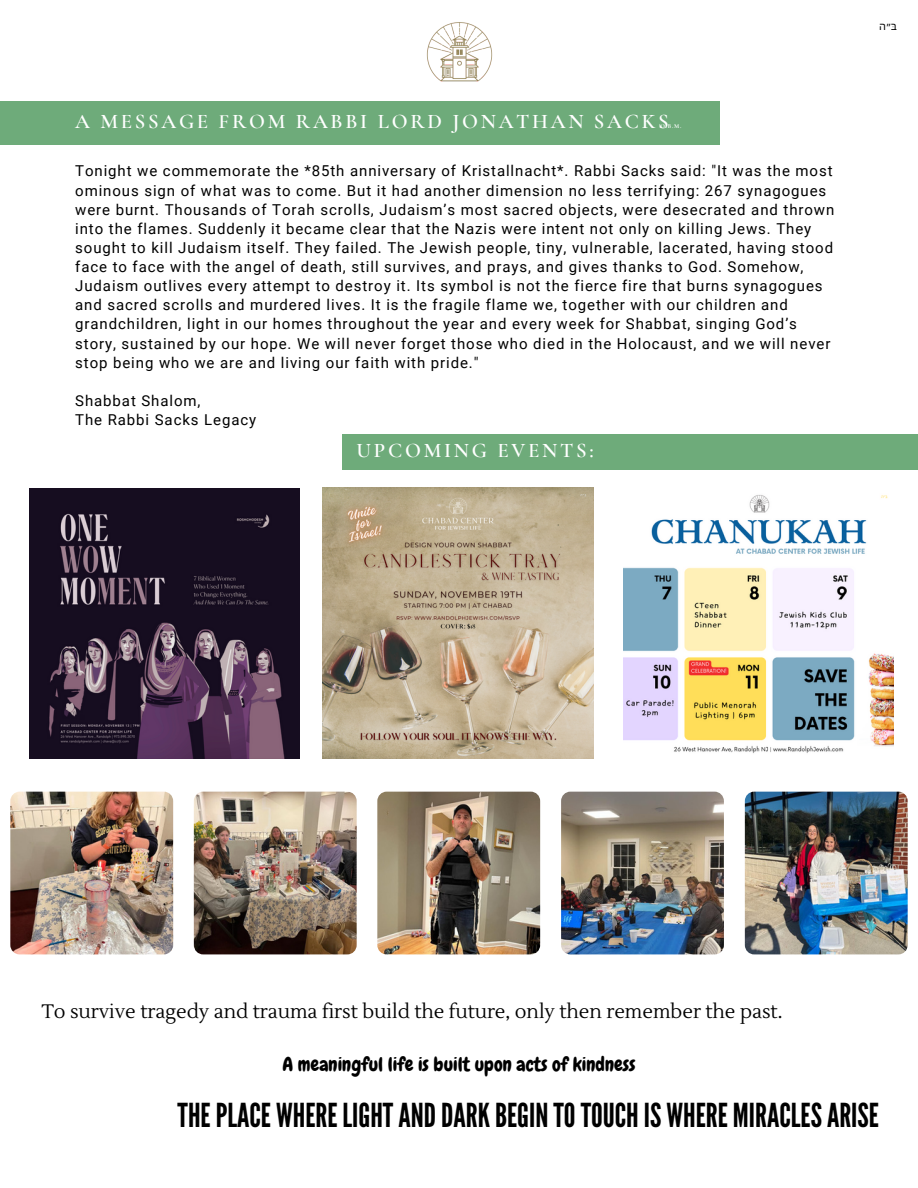
<style>
.page{position:relative;width:918px;height:1188px;background:#fff}
.page>*{position:absolute;margin:0;border:0;box-sizing:border-box;transform-origin:0 0}
.t1{font:33px "League Gothic";color:#000}
.t2{font:600 20.85px "Cormorant Garamond";letter-spacing:.13em;color:#fff}
.t3{font:19.5px "Lustria";color:#000}
.t4{font:19.5px "Chewy";color:#000}
.t5{font:15px/19.2px "Roboto";letter-spacing:.06em;color:#000}
.t6{font:10.5px "Noto Sans Hebrew";color:#000}
.t7{font:700 6px "Cormorant Garamond";color:#fff}
</style>
<div class="page">
<img style="left:426px;top:22px;width:67px;height:60px">
<img style="left:745px;top:792px;width:163px;height:162px;border-radius:9px">
<img style="left:194px;top:792px;width:163px;height:162px;border-radius:9px">
<img style="left:377px;top:792px;width:163px;height:162px;border-radius:9px">
<img style="left:561px;top:792px;width:163px;height:162px;border-radius:9px">
<img style="left:10px;top:792px;width:163px;height:162px;border-radius:9px">
<div style="left:0;top:101px;width:720px;height:43px;background:#6eab7a"></div>
<div style="left:343px;top:434px;width:575px;height:36px;background:#6eab7a"></div>
<img style="left:323px;top:488px;width:271px;height:271px">
<img style="left:624px;top:495px;width:270px;height:258px">
<img style="left:29px;top:489px;width:270px;height:270px">
<p class="t2" style="left:75px;top:108px;width:595px">A MESSAGE FROM RABBI LORD JONATHAN SACKS</p>
<p class="t7" style="left:660px;top:122px;width:22px">O.B.M.</p>
<p class="t5" style="left:75px;top:162px;width:761px">Tonight we commemorate the *85th anniversary of Kristallnacht*. Rabbi Sacks said: "It was the most ominous sign of what was to come. But it had another dimension no less terrifying: 267 synagogues were burnt. Thousands of Torah scrolls, Judaism’s most sacred objects, were desecrated and thrown into the flames. Suddenly it became clear that the Nazis were intent not only on killing Jews. They sought to kill Judaism itself. They failed. The Jewish people, tiny, vulnerable, lacerated, having stood face to face with the angel of death, still survives, and prays, and gives thanks to God. Somehow, Judaism outlives every attempt to destroy it. Its symbol is not the fierce fire that burns synagogues and sacred scrolls and murdered lives. It is the fragile flame we, together with our children and grandchildren, light in our homes throughout the year and every week for Shabbat, singing God’s story, sustained by our hope. We will never forget those who died in the Holocaust, and we will never stop being who we are and living our faith with pride."</p>
<p class="t5" style="left:75px;top:391px;width:127px">Shabbat Shalom,</p>
<p class="t5" style="left:75px;top:410px;width:183px">The Rabbi Sacks Legacy</p>
<p class="t2" style="left:357px;top:438px;width:239px">UPCOMING EVENTS:</p>
<p class="t6" style="left:879px;top:19px;width:19px">ה ב ּ״</p>
<p class="t3" style="left:42px;top:999px;width:742px">To survive tragedy and trauma first build the future, only then remember the past.</p>
<p class="t4" style="left:282px;top:1051px;width:355px">A meaningful life is built upon acts of kindness</p>
<p class="t1" style="left:178px;top:1096px;width:703px">THEPLACE WHERE LIGHTANDDARKBEGINTOTOUCHIS WHERE MIRACLESARISE</p>
</div>
